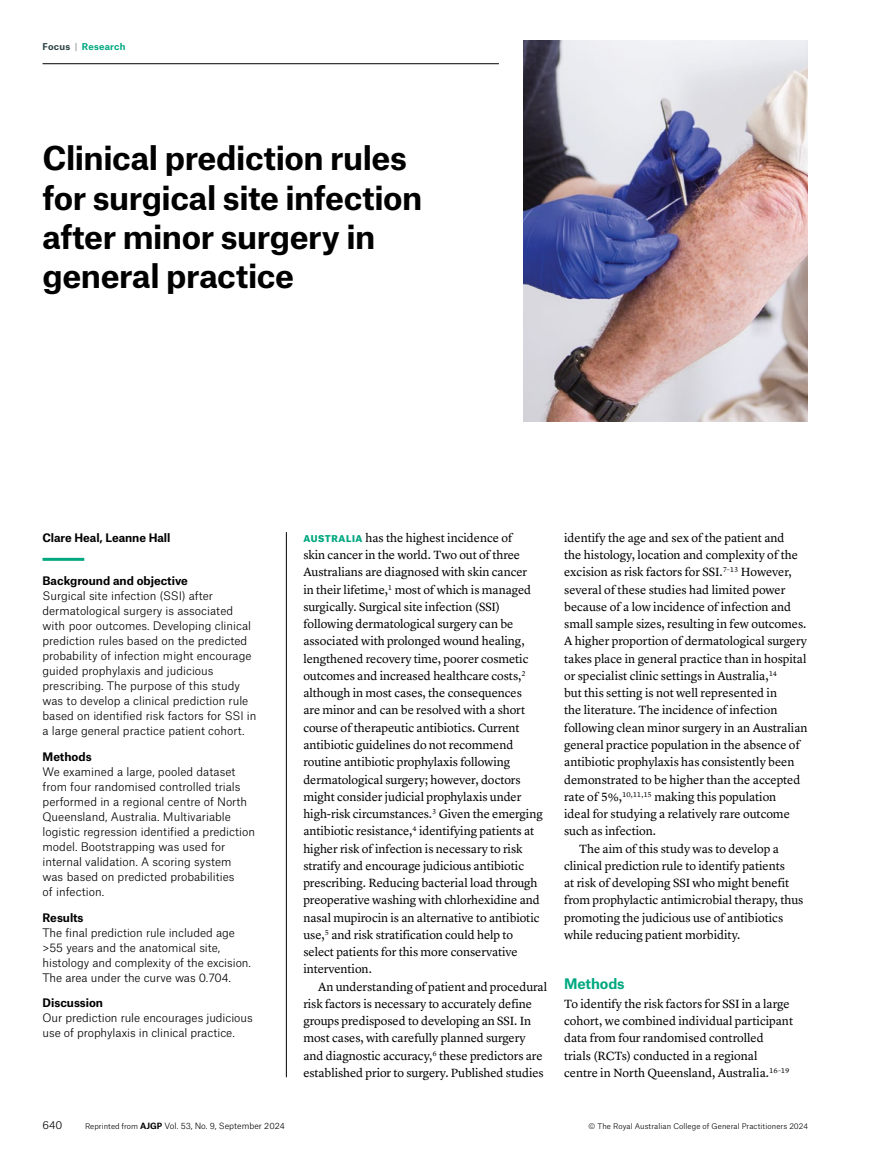
<style>
.page{position:relative;width:893px;height:1170px;background:#fff}
.page>*{position:absolute;margin:0;border:0;box-sizing:border-box;transform-origin:0 0}
.t1{font:700 31.5px/39px "Atlas Grotesk";letter-spacing:-.015em;color:#000}
.t2{font:700 13.8px "Atlas Grotesk";letter-spacing:-.01em;color:#00a880}
.t3{font:12.3px/17.2px "Lyon Text";letter-spacing:-.005em;color:#000}
.t4{font:300 11.25px/15px "Atlas Grotesk";color:#000}
.t5{font:700 11.25px "Atlas Grotesk";letter-spacing:-.005em;color:#000}
.t6{font:300 10.5px "Atlas Grotesk";color:#000}
.t7{font:700 9px "Atlas Grotesk";letter-spacing:.025em;color:#00a880}
.t8{font:300 8.25px "Atlas Grotesk";color:#000}
.t9{font:300 7.5px "Atlas Grotesk";letter-spacing:.01em;color:#000}
.s1{color:#2d4245}
.s2{font-weight:100;color:#2d4245}
.s3{font-family:"Atlas Grotesk";font-weight:900;font-size:9px;color:#00a880}
.s4{font-size:7.5px}
.s5{font-weight:700}
</style>
<div class="page">
<hr style="left:43px;top:63px;width:456px;height:1px;background:#000">
<hr style="left:286px;top:532px;width:1px;height:545px;background:#000">
<img style="left:523px;top:40px;width:285px;height:381px">
<hr style="left:43px;top:558px;width:41px;height:3px;background:#00a880">
<p class="t7" style="left:43px;top:40px;width:85px"><span class="s1">Focus</span> <span class="s2">|</span> Research</p>
<h1 class="t1" style="left:43px;top:136px;width:381px">Clinical prediction rules for surgical site infection after minor surgery in general practice</h1>
<p class="t5" style="left:43px;top:528px;width:129px">Clare Heal, Leanne Hall</p>
<p class="t5" style="left:43px;top:571px;width:147px">Background and objective</p>
<p class="t4" style="left:43px;top:587px;width:216px">Surgical site infection (SSI) after dermatological surgery is associated with poor outcomes. Developing clinical prediction rules based on the predicted probability of infection might encourage guided prophylaxis and judicious prescribing. The purpose of this study was to develop a clinical prediction rule based on identified risk factors for SSI in a large general practice patient cohort.</p>
<p class="t5" style="left:43px;top:747px;width:51px">Methods</p>
<p class="t4" style="left:43px;top:763px;width:214px">We examined a large, pooled dataset from four randomised controlled trials performed in a regional centre of North Queensland, Australia. Multivariable logistic regression identified a prediction model. Bootstrapping was used for internal validation. A scoring system<br>was based on predicted probabilities<br>of infection.</p>
<p class="t5" style="left:43px;top:907px;width:43px">Results</p>
<p class="t4" style="left:43px;top:923px;width:210px">The final prediction rule included age &gt;55 years and the anatomical site, histology and complexity of the excision.<br>The area under the curve was 0.704.</p>
<p class="t5" style="left:43px;top:993px;width:62px">Discussion</p>
<p class="t4" style="left:43px;top:1009px;width:212px">Our prediction rule encourages judicious use of prophylaxis in clinical practice.</p>
<p class="t3" style="left:303px;top:528px;width:241px"><span class="s3">AUSTRALIA</span> has the highest incidence of<br>skin cancer in the world. Two out of three Australians are diagnosed with skin cancer<br>in their lifetime,<sup>1</sup> most of which is managed surgically. Surgical site infection (SSI) following dermatological surgery can be associated with prolonged wound healing, lengthened recovery time, poorer cosmetic outcomes and increased healthcare costs,<sup>2 </sup>although in most cases, the consequences<br>are minor and can be resolved with a short course of therapeutic antibiotics. Current antibiotic guidelines do not recommend routine antibiotic prophylaxis following dermatological surgery; however, doctors might consider judicial prophylaxis under high-risk circumstances.<sup>3</sup> Given the emerging antibiotic resistance,<sup>4</sup> identifying patients at higher risk of infection is necessary to risk stratify and encourage judicious antibiotic prescribing. Reducing bacterial load through preoperative washing with chlorhexidine and nasal mupirocin is an alternative to antibiotic use,<sup>5</sup> and risk stratification could help to select patients for this more conservative intervention.</p>
<p class="t3" style="left:303px;top:976px;width:245px;text-indent:15px">An understanding of patient and procedural risk factors is necessary to accurately define groups predisposed to developing an SSI. In most cases, with carefully planned surgery and diagnostic accuracy,<sup>6</sup> these predictors are established prior to surgery. Published studies</p>
<p class="t3" style="left:564px;top:528px;width:222px">identify the age and sex of the patient and</p>
<p class="t3" style="left:564px;top:545px;width:235px">the histology, location and complexity of the</p>
<p class="t3" style="left:564px;top:562px;width:229px">excision as risk factors for SSI.<sup>7–13</sup> However,</p>
<p class="t3" style="left:564px;top:580px;width:223px">several of these studies had limited power</p>
<p class="t3" style="left:564px;top:597px;width:229px">because of a low incidence of infection and</p>
<p class="t3" style="left:564px;top:614px;width:244px">small sample sizes, resulting in few outcomes.</p>
<p class="t3" style="left:564px;top:631px;width:244px">A higher proportion of dermatological surgery</p>
<p class="t3" style="left:564px;top:649px;width:244px">takes place in general practice than in hospital</p>
<p class="t3" style="left:564px;top:666px;width:215px">or specialist clinic settings in Australia,<sup>14</sup></p>
<p class="t3" style="left:564px;top:683px;width:214px">but this setting is not well represented in</p>
<p class="t3" style="left:564px;top:700px;width:215px">the literature. The incidence of infection</p>
<p class="t3" style="left:564px;top:718px;width:245px">following clean minor surgery in an Australian</p>
<p class="t3" style="left:564px;top:735px;width:237px">general practice population in the absence of</p>
<p class="t3" style="left:564px;top:752px;width:232px">antibiotic prophylaxis has consistently been</p>
<p class="t3" style="left:564px;top:769px;width:238px">demonstrated to be higher than the accepted</p>
<p class="t3" style="left:564px;top:787px;width:214px">rate of 5%,<sup>10,11,15</sup> making this population</p>
<p class="t3" style="left:564px;top:804px;width:227px">ideal for studying a relatively rare outcome</p>
<p class="t3" style="left:564px;top:821px;width:94px">such as infection.</p>
<p class="t3" style="left:579px;top:838px;width:201px">The aim of this study was to develop a</p>
<p class="t3" style="left:564px;top:856px;width:222px">clinical prediction rule to identify patients</p>
<p class="t3" style="left:564px;top:873px;width:227px">at risk of developing SSI who might benefit</p>
<p class="t3" style="left:564px;top:890px;width:241px">from prophylactic antimicrobial therapy, thus</p>
<p class="t3" style="left:564px;top:907px;width:221px">promoting the judicious use of antibiotics</p>
<p class="t3" style="left:564px;top:925px;width:178px">while reducing patient morbidity.</p>
<p class="t2" style="left:564px;top:972px;width:62px">Methods</p>
<p class="t3" style="left:564px;top:994px;width:230px">To identify the risk factors for SSI in a large cohort, we combined individual participant data from four randomised controlled trials (RCTs) conducted in a regional centre in North Queensland, Australia.<sup>16–19</sup></p>
<p class="t6" style="left:43px;top:1116px;width:21px">640</p>
<p class="t8" style="left:85px;top:1118px;width:201px"><span class="s4">Reprinted from</span> <span class="s5">AJGP</span> Vol. 53, No. 9, September 2024</p>
<p class="t9" style="left:589px;top:1119px;width:221px">© The Royal Australian College of General Practitioners 2024</p>
</div>
